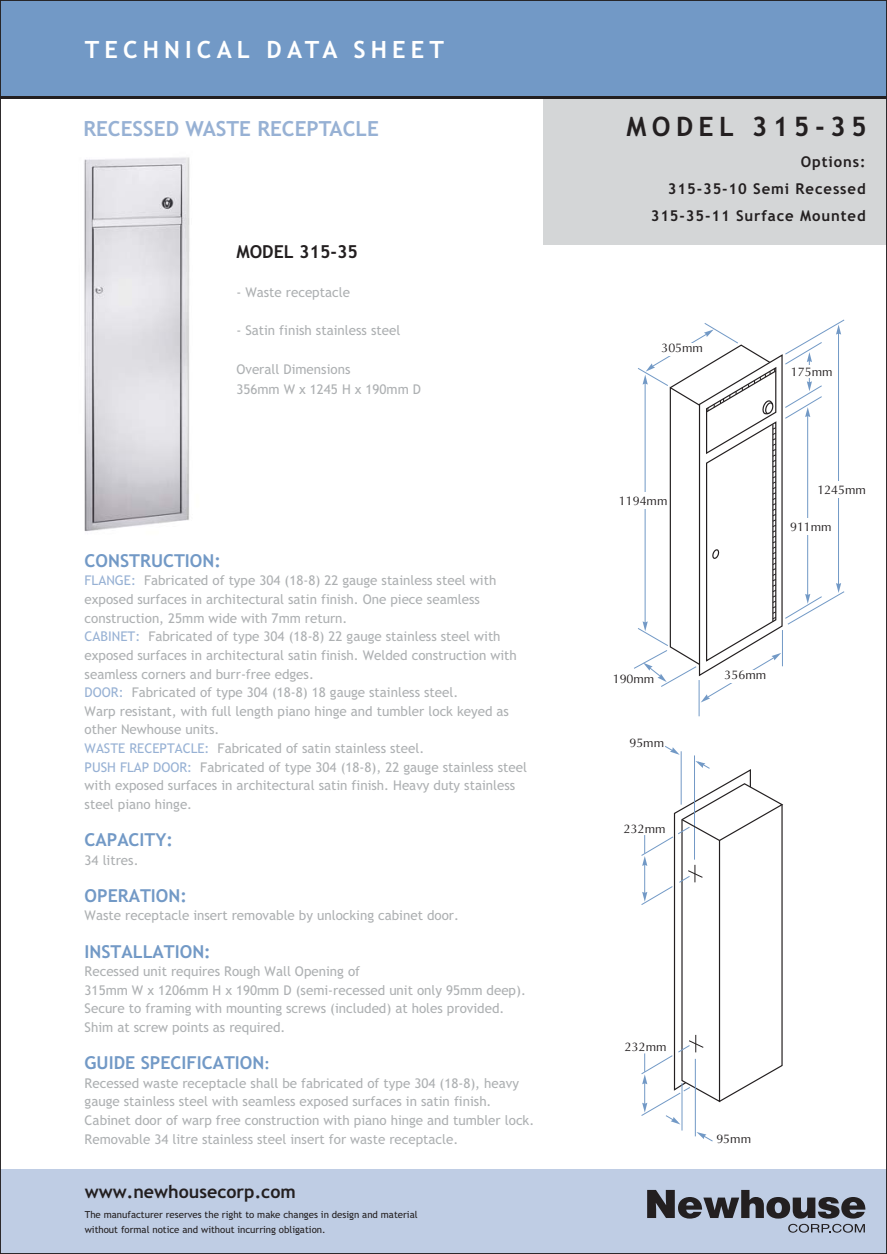
<style>
.page{position:relative;width:887px;height:1254px;background:#fff}
.page>*{position:absolute;margin:0;border:0;box-sizing:border-box;transform-origin:0 0}
.t1{font:700 26.78px "Trebuchet MS";letter-spacing:.2em;color:#231f20}
.t2{font:700 23.8px "Trebuchet MS";letter-spacing:.215em;color:#fff}
.t3{font:700 20.82px "Trebuchet MS";color:#97b1d4}
.t4{font:700 17.85px "Trebuchet MS";color:#7299c6}
.t5{font:700 17.85px "Trebuchet MS";color:#231f20}
.t6{font:700 14.88px/26.8px "Trebuchet MS";letter-spacing:.06em;color:#231f20;text-align:right}
.t7{font:13.47px/18.6px "Trebuchet MS";color:#adb0b2}
.t8{font:12.42px "Optima";color:#231f20}
.t9{font:9.62px/14.9px "Trebuchet MS";color:#231f20}
.s1{color:#97b1d4}
.s2{font-size:14.88px}
</style>
<div class="page">
<div style="left:0;top:0;width:886px;height:97px;background:#7299c6"></div>
<div style="left:0;top:1168px;width:886px;height:85px;background:#bfcde4"></div>
<div style="left:542px;top:97px;width:344px;height:148px;background:#d4d6d7"></div>
<hr style="left:0;top:97px;width:886px;height:2px;background:#231f20">
<img style="left:84px;top:157px;width:106px;height:375px">
<hr style="left:698px;top:680px;width:1px;height:36px;background:#7299c6">
<svg style="left:634px;top:319px;width:210px;height:383px"></svg>
<div style="left:632px;top:492px;width:28px;height:17px;background:#fff"></div>
<div style="left:723px;top:669px;width:37px;height:13px;background:#fff"></div>
<div style="left:788px;top:518px;width:38px;height:17px;background:#fff"></div>
<div style="left:824px;top:481px;width:37px;height:17px;background:#fff"></div>
<div style="left:797px;top:365px;width:21px;height:13px;background:#fff"></div>
<div style="left:661px;top:343px;width:37px;height:12px;background:#fff"></div>
<hr style="left:694px;top:755px;width:1px;height:104px;background:#7299c6">
<hr style="left:680px;top:751px;width:1px;height:53px;background:#7299c6">
<svg style="left:665px;top:746px;width:14px;height:8px"></svg>
<hr style="left:695px;top:1058px;width:1px;height:78px;background:#7299c6">
<hr style="left:681px;top:1082px;width:1px;height:48px;background:#7299c6">
<svg style="left:641px;top:760px;width:142px;height:364px"></svg>
<svg style="left:696px;top:1132px;width:17px;height:9px"></svg>
<svg style="left:647px;top:1189px;width:218px;height:43px"></svg>
<h2 class="t2" style="left:85px;top:35px;width:361px">TECHNICAL DATA SHEET</h2>
<h3 class="t3" style="left:83px;top:117px;width:297px">RECESSED WASTE RECEPTACLE</h3>
<h3 class="t5" style="left:236px;top:241px;width:123px">MODEL 315-35</h3>
<p class="t7" style="left:236px;top:284px;width:115px">- Waste receptacle</p>
<p class="t7" style="left:236px;top:322px;width:165px">- Satin finish stainless steel</p>
<p class="t7" style="left:236px;top:361px;width:186px;line-height:19.2px">Overall Dimensions<br>356mm W x 1245 H x 190mm D</p>
<h3 class="t4" style="left:85px;top:550px;width:138px">CONSTRUCTION:</h3>
<p class="t7" style="left:85px;top:572px;width:444px"><span class="s1">FLANGE:</span> Fabricated of type 304 (18-8) 22 gauge stainless steel with exposed surfaces in architectural satin finish. One piece seamless construction, 25mm wide with 7mm return.<br><span class="s1">CABINET:</span> Fabricated of type 304 (18-8) 22 gauge stainless steel with exposed surfaces in architectural satin finish. Welded construction with seamless corners and burr-free edges.<br><span class="s1">DOOR:</span> Fabricated of type 304 (18-8) 18 gauge stainless steel.<br>Warp resistant, with full length piano hinge and tumbler lock keyed as other Newhouse units.<br><span class="s1">WASTE RECEPTACLE:</span> Fabricated of satin stainless steel.<br><span class="s1">PUSH FLAP DOOR:</span> Fabricated of type 304 (18-8), 22 gauge stainless steel with exposed surfaces in architectural satin finish. Heavy duty stainless steel piano hinge.</p>
<h3 class="t4" style="left:85px;top:829px;width:90px">CAPACITY:</h3>
<p class="t7" style="left:85px;top:851px;width:55px">34 litres.</p>
<h3 class="t4" style="left:85px;top:885px;width:104px">OPERATION:</h3>
<p class="t7" style="left:85px;top:907px;width:376px">Waste receptacle insert removable by unlocking cabinet door.</p>
<h3 class="t4" style="left:85px;top:940px;width:128px">INSTALLATION:</h3>
<p class="t7" style="left:85px;top:963px;width:442px">Recessed unit requires Rough Wall Opening of<br>315mm W x 1206mm H x 190mm D (semi-recessed unit only 95mm deep).<br>Secure to framing with mounting screws (included) at holes provided.<br>Shim at screw points as required.</p>
<h3 class="t4" style="left:85px;top:1052px;width:187px">GUIDE SPECIFICATION<span class="s2">:</span></h3>
<p class="t7" style="left:85px;top:1074px;width:451px">Recessed waste receptacle shall be fabricated of type 304 (18-8), heavy gauge stainless steel with seamless exposed surfaces in satin finish.<br>Cabinet door of warp free construction with piano hinge and tumbler lock.<br>Removable 34 litre stainless steel insert for waste receptacle.</p>
<h3 class="t5" style="left:85px;top:1181px;width:212px">www.newhousecorp.com</h3>
<p class="t9" style="left:85px;top:1207px;width:334px">The manufacturer reserves the right to make changes in design and material without formal notice and without incurring obligation.</p>
<h1 class="t1" style="left:626px;top:111px;width:242px">MODEL 315-35</h1>
<p class="t6" style="left:650px;top:149px;width:216px">Options:<br>315-35-10 Semi Recessed<br>315-35-11 Surface Mounted</p>
<p class="t8" style="left:661px;top:342px;width:43px">305mm</p>
<p class="t8" style="left:618px;top:495px;width:50px">1194mm</p>
<p class="t8" style="left:790px;top:367px;width:43px">175mm</p>
<p class="t8" style="left:817px;top:485px;width:50px">1245mm</p>
<p class="t8" style="left:789px;top:522px;width:43px">911mm</p>
<p class="t8" style="left:612px;top:674px;width:43px">190mm</p>
<p class="t8" style="left:629px;top:738px;width:36px">95mm</p>
<p class="t8" style="left:624px;top:823px;width:43px">232mm</p>
<p class="t8" style="left:724px;top:669px;width:43px">356mm</p>
<p class="t8" style="left:624px;top:1041px;width:43px">232mm</p>
<p class="t8" style="left:716px;top:1133px;width:36px">95mm</p>
</div>
